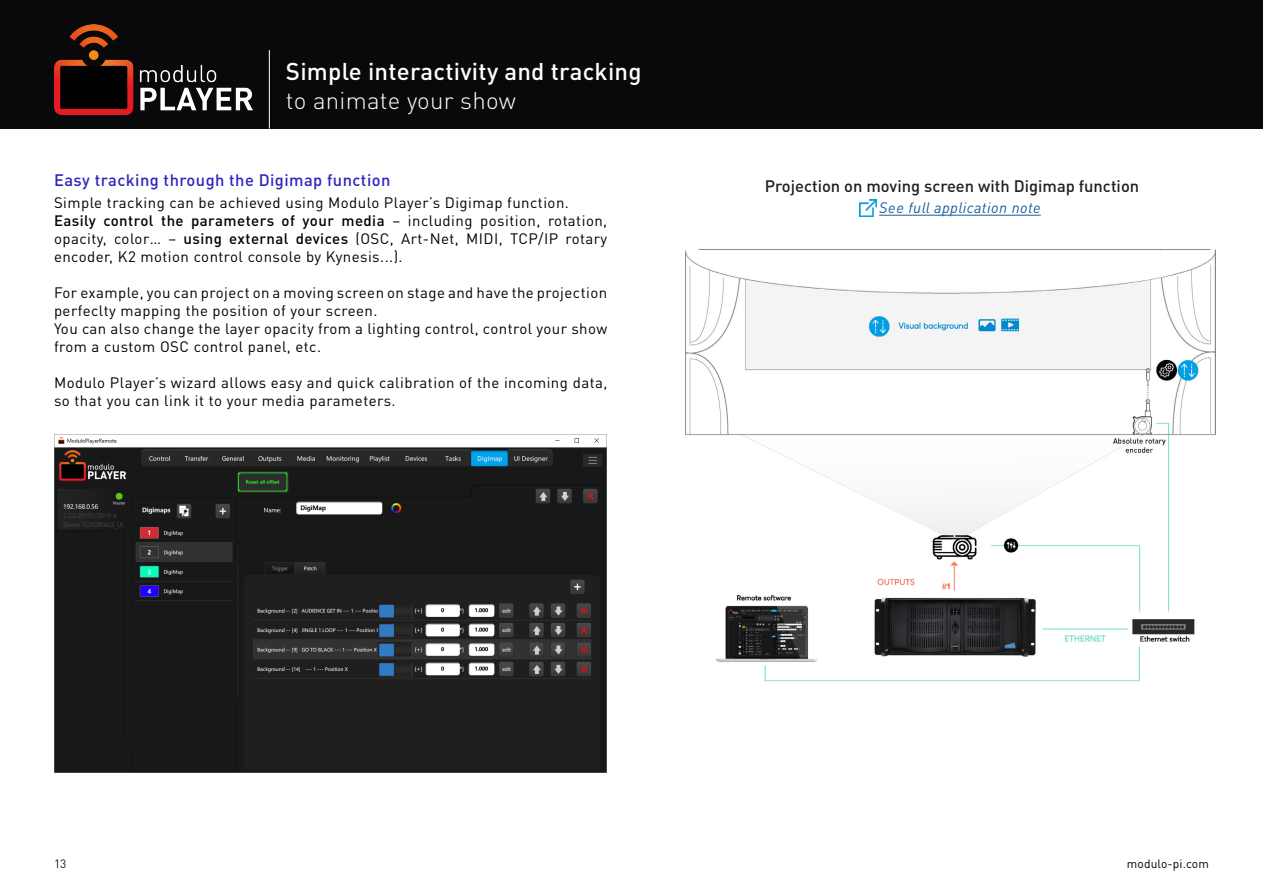
<style>
.page{position:relative;width:1263px;height:893px;background:#fff}
.page>*{position:absolute;margin:0;border:0;box-sizing:border-box;transform-origin:0 0}
.t1{font:500 24px "DIN Pro";letter-spacing:.01em;color:#fff}
.t2{font:300 24px "DIN Pro";letter-spacing:.01em;color:#fff}
.t3{font:500 16.5px "DIN Pro";color:#231f20}
.t4{font:500 16.5px "DIN Pro";letter-spacing:.025em;color:#2f26c2}
.t5{font:15px/18px "DIN Pro";letter-spacing:.03em;color:#000}
.t6{font:italic 15px "DIN Pro";letter-spacing:.03em;color:#175d9e}
.t7{font:12px "DIN Pro";letter-spacing:.01em;color:#000}
.t8{font:12px "DIN Pro";color:#231f20}
.s1{font-weight:500}
</style>
<div class="page">
<div style="left:0;top:0;width:1263px;height:129px;background:#09090b"></div>
<hr style="left:269px;top:50px;width:1px;height:79px;background:#fff">
<img style="left:54px;top:435px;width:553px;height:338px">
<hr style="left:879px;top:215px;width:162px;height:1px;background:#175d9e">
<img style="left:859px;top:200px;width:17px;height:16px">
<img style="left:685px;top:249px;width:530px;height:433px">
<img style="left:54px;top:24px;width:199px;height:91px">
<p class="t1" style="left:286px;top:56px;width:357px">Simple interactivity and tracking</p>
<p class="t2" style="left:286px;top:85px;width:231px">to animate your show</p>
<p class="t4" style="left:54px;top:170px;width:338px">Easy tracking through the Digimap function</p>
<p class="t5" style="left:54px;top:193px;width:516px">Simple tracking can be achieved using Modulo Player’s Digimap function.</p>
<p class="t5" style="left:54px;top:211px;width:555px;text-align:justify"><span class="s1">Easily control the parameters of your media</span> – including position, rotation, opacity, color… – <span class="s1">using external devices</span> (OSC, Art-Net, MIDI, TCP/IP rotary encoder, K2 motion control console by Kynesis...).</p>
<p class="t5" style="left:54px;top:283px;width:555px">For example, you can project on a moving screen on stage and have the projection perfeclty mapping the position of your screen.</p>
<p class="t5" style="left:54px;top:319px;width:555px">You can also change the layer opacity from a lighting control, control your show from a custom OSC control panel, etc.</p>
<p class="t5" style="left:54px;top:373px;width:555px">Modulo Player’s wizard allows easy and quick calibration of the incoming data, so that you can link it to your media parameters.</p>
<p class="t3" style="left:765px;top:175px;width:376px">Projection on moving screen with Digimap function</p>
<p class="t6" style="left:879px;top:198px;width:163px">See full application note</p>
<p class="t8" style="left:54px;top:855px;width:14px">13</p>
<p class="t7" style="left:1127px;top:856px;width:84px">modulo-pi.com</p>
</div>
